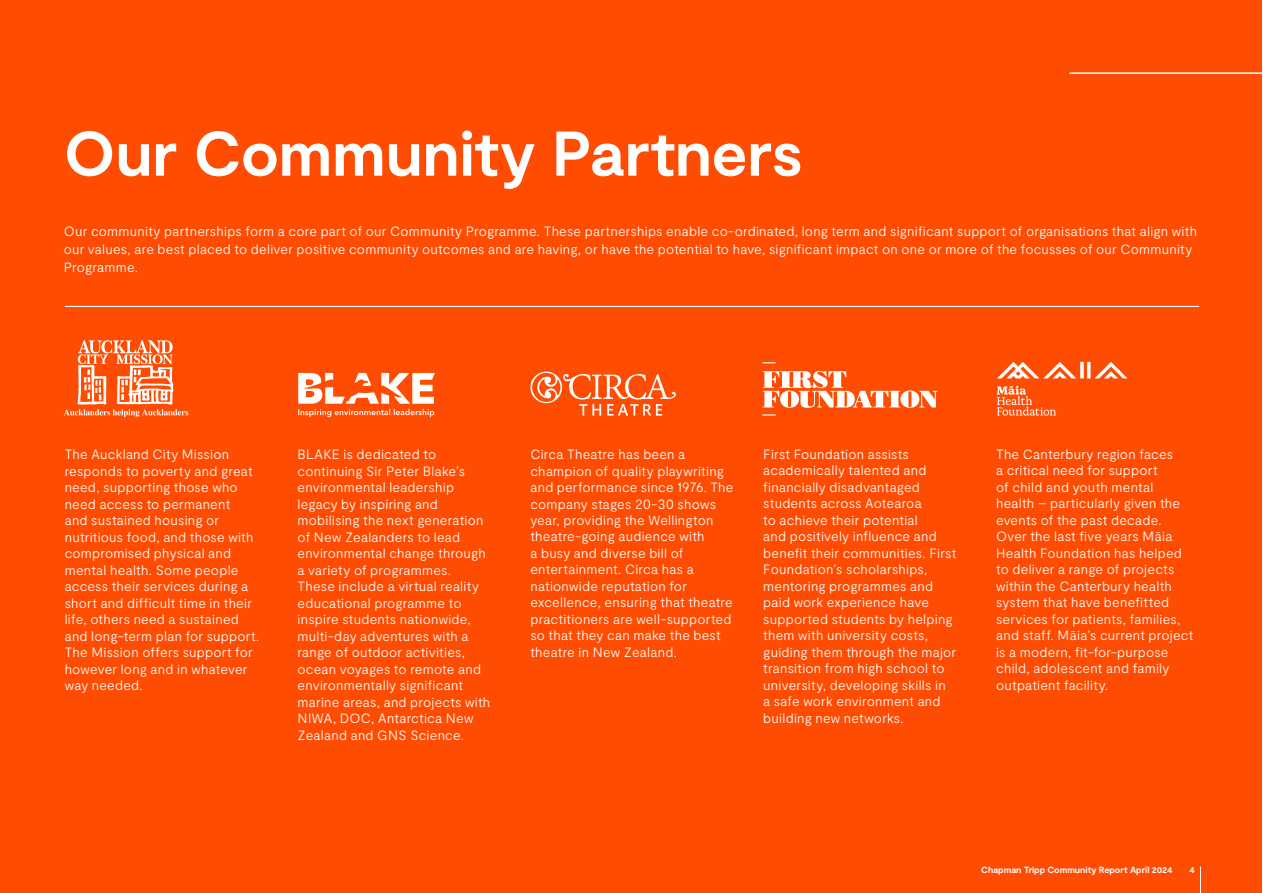
<style>
.page{position:relative;width:1263px;height:893px;background:#fff}
.page>*{position:absolute;margin:0;border:0;box-sizing:border-box;transform-origin:0 0}
.t1{font:700 63px "Moderat";color:#fff}
.t2{font:300 13.5px/16.5px "Moderat";letter-spacing:.02em;color:#fff}
.t3{font:700 9px "Moderat";letter-spacing:-.005em;color:#fff}
</style>
<div class="page">
<div style="left:1px;top:0;width:1261px;height:893px;background:#ff4c03"></div>
<svg style="left:997px;top:362px;width:130px;height:54px"></svg>
<svg style="left:298px;top:373px;width:137px;height:44px"></svg>
<svg style="left:762px;top:362px;width:176px;height:54px"></svg>
<svg style="left:530px;top:372px;width:146px;height:44px"></svg>
<svg style="left:64px;top:340px;width:124px;height:77px"></svg>
<hr style="left:1069px;top:72px;width:194px;height:2px;background:#fff">
<svg style="left:1200px;top:867px;width:1px;height:26px"></svg>
<hr style="left:65px;top:306px;width:1134px;height:1px;background:#fff">
<h1 class="t1" style="left:64px;top:117px;width:741px">Our Community Partners</h1>
<p class="t2" style="left:64px;top:223px;width:1135px;line-height:18px">Our community partnerships form a core part of our Community Programme. These partnerships enable co-ordinated, long term and significant support of organisations that align with our values, are best placed to deliver positive community outcomes and are having, or have the potential to have, significant impact on one or more of the focusses of our Community<br>Programme.</p>
<p class="t2" style="left:65px;top:446px;width:196px">The Auckland City Mission responds to poverty and great need, supporting those who need access to permanent<br>and sustained housing or nutritious food, and those with compromised physical and mental health. Some people access their services during a short and difficult time in their life, others need a sustained and long-term plan for support.<br>The Mission offers support for however long and in whatever way needed.</p>
<p class="t2" style="left:298px;top:446px;width:194px">BLAKE is dedicated to continuing Sir Peter Blake’s environmental leadership legacy by inspiring and mobilising the next generation of New Zealanders to lead environmental change through a variety of programmes.<br>These include a virtual reality educational programme to inspire students nationwide, multi-day adventures with a range of outdoor activities, ocean voyages to remote and environmentally significant marine areas, and projects with<br>NIWA, DOC, Antarctica New<br>Zealand and GNS Science.</p>
<p class="t2" style="left:530px;top:446px;width:205px">Circa Theatre has been a champion of quality playwriting and performance since 1976. The company stages 20-30 shows year, providing the Wellington theatre-going audience with<br>a busy and diverse bill of entertainment. Circa has a nationwide reputation for excellence, ensuring that theatre practitioners are well-supported so that they can make the best theatre in New Zealand.</p>
<p class="t2" style="left:763px;top:446px;width:195px">First Foundation assists academically talented and financially disadvantaged students across Aotearoa<br>to achieve their potential<br>and positively influence and benefit their communities. First<br>Foundation’s scholarships, mentoring programmes and paid work experience have supported students by helping them with university costs, guiding them through the major transition from high school to university, developing skills in<br>a safe work environment and building new networks.</p>
<p class="t2" style="left:996px;top:446px;width:199px">The Canterbury region faces<br>a critical need for support<br>of child and youth mental health – particularly given the events of the past decade.<br>Over the last five years Māia<br>Health Foundation has helped to deliver a range of projects within the Canterbury health system that have benefitted services for patients, families, and staff. Māia’s current project is a modern, fit-for-purpose child, adolescent and family outpatient facility.</p>
<p class="t3" style="left:981px;top:865px;width:193px">Chapman Tripp Community Report April 2024</p>
<p class="t3" style="left:1189px;top:865px;width:7px">4</p>
</div>
